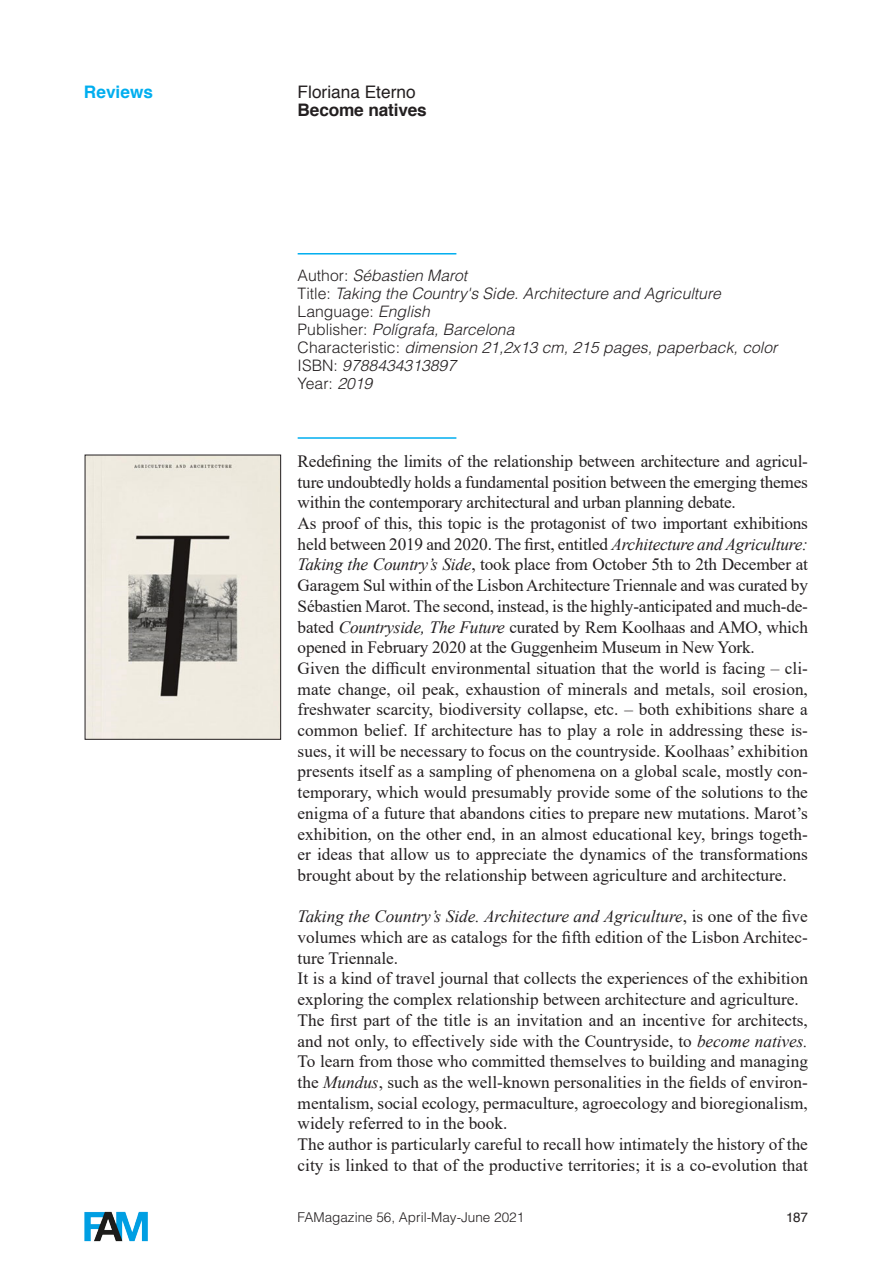
<style>
.page{position:relative;width:893px;height:1263px;background:#fff}
.page>*{position:absolute;margin:0;border:0;box-sizing:border-box;transform-origin:0 0}
.Testo{font:17.25px/20.7px "Times New Roman";color:#231f20;text-align:justify}
.t1{font:17.25px "Helvetica";color:#231f20}
.t2{font:700 17.25px "Helvetica";letter-spacing:-.01em;color:#231f20}
.t3{font:700 17.25px "Helvetica";color:#00aeef}
.t4{font:italic 300 15.75px "Helvetica LT Std";color:#231f20}
.t5{font:300 15.75px "Helvetica LT Std";color:#231f20}
.t6{font:300 13.5px "Helvetica LT Std";color:#231f20}
.t7{font:13.5px "Helvetica";color:#231f20}
.s1{font-style:normal}
.s2{font-style:italic}
</style>
<div class="page">
<hr style="left:298px;top:437px;width:158px;height:2px;background:#00aeef">
<hr style="left:298px;top:253px;width:158px;height:1px;background:#00aeef">
<img style="left:87px;top:457px;width:192px;height:280px">
<img style="left:84px;top:1211px;width:64px;height:31px">
<p class="t3" style="left:84px;top:78px;width:71px">Reviews</p>
<p class="t1" style="left:298px;top:79px;width:119px">Floriana Eterno</p>
<p class="t2" style="left:298px;top:96px;width:131px">Become natives</p>
<p class="t4" style="left:298px;top:266px;width:171px"><span class="s1">Author:</span> Sébastien Marot</p>
<p class="t4" style="left:298px;top:284px;width:425px"><span class="s1">Title:</span> Taking the Country's Side. Architecture and Agriculture</p>
<p class="t5" style="left:298px;top:302px;width:134px">Language: <span class="s2">English</span></p>
<p class="t4" style="left:298px;top:320px;width:218px"><span class="s1">Publisher:</span> Polígrafa, Barcelona</p>
<p class="t4" style="left:298px;top:338px;width:481px"><span class="s1">Characteristic:</span> dimension 21,2x13 cm, 215 pages, paperback, color</p>
<p class="t4" style="left:298px;top:356px;width:160px"><span class="s1">ISBN:</span> 9788434313897</p>
<p class="t5" style="left:298px;top:374px;width:76px">Year: <span class="s2">2019</span></p>
<p class="Testo" style="left:298px;top:450px;width:512px">Redefining the limits of the relationship between architecture and agricul&shy;ture undoubtedly holds a fundamental position between the emerging themes within the contemporary architectural and urban planning debate.</p>
<p class="Testo" style="left:298px;top:512px;width:512px">As proof of this, this topic is the protagonist of two important exhibitions held between 2019 and 2020. The first, entitled <span class="s2">Architecture and Agriculture:<br>Taking the Country’s Side</span>, took place from October 5th to 2th December at Garagem Sul within of the Lisbon Architecture Triennale and was curated by Sébastien Marot. The second, instead, is the highly-anticipated and much-de&shy;bated <span class="s2">Countryside, The Future</span> curated by Rem Koolhaas and AMO, which opened in February 2020 at the Guggenheim Museum in New York.</p>
<p class="Testo" style="left:298px;top:657px;width:512px">Given the difficult environmental situation that the world is facing – cli&shy;mate change, oil peak, exhaustion of minerals and metals, soil erosion, freshwater scarcity, biodiversity collapse, etc. – both exhibitions share a common belief. If architecture has to play a role in addressing these is&shy;sues, it will be necessary to focus on the countryside. Koolhaas’ exhibition presents itself as a sampling of phenomena on a global scale, mostly con&shy;temporary, which would presumably provide some of the solutions to the enigma of a future that abandons cities to prepare new mutations. Marot’s exhibition, on the other end, in an almost educational key, brings togeth&shy;er ideas that allow us to appreciate the dynamics of the transformations brought about by the relationship between agriculture and architecture.</p>
<p class="Testo" style="left:298px;top:906px;width:512px"><span class="s2">Taking the Country’s Side. Architecture and Agriculture</span>, is one of the five volumes which are as catalogs for the fifth edition of the Lisbon Architec&shy;ture Triennale.</p>
<p class="Testo" style="left:298px;top:968px;width:512px">It is a kind of travel journal that collects the experiences of the exhibition exploring the complex relationship between architecture and agriculture.</p>
<p class="Testo" style="left:298px;top:1009px;width:512px">The first part of the title is an invitation and an incentive for architects, and not only, to effectively side with the Countryside, to <span class="s2">become natives.<br></span>To learn from those who committed themselves to building and managing the <span class="s2">Mundus</span>, such as the well-known personalities in the fields of environ&shy;mentalism, social ecology, permaculture, agroecology and bioregionalism, widely referred to in the book.</p>
<p class="Testo" style="left:298px;top:1133px;width:512px">The author is particularly careful to recall how intimately the history of the city is linked to that of the productive territories; it is a co-evolution that</p>
<p class="t6" style="left:298px;top:1208px;width:228px">FAMagazine 56, April-May-June 2021</p>
<p class="t7" style="left:786px;top:1207px;width:23px">187</p>
</div>
